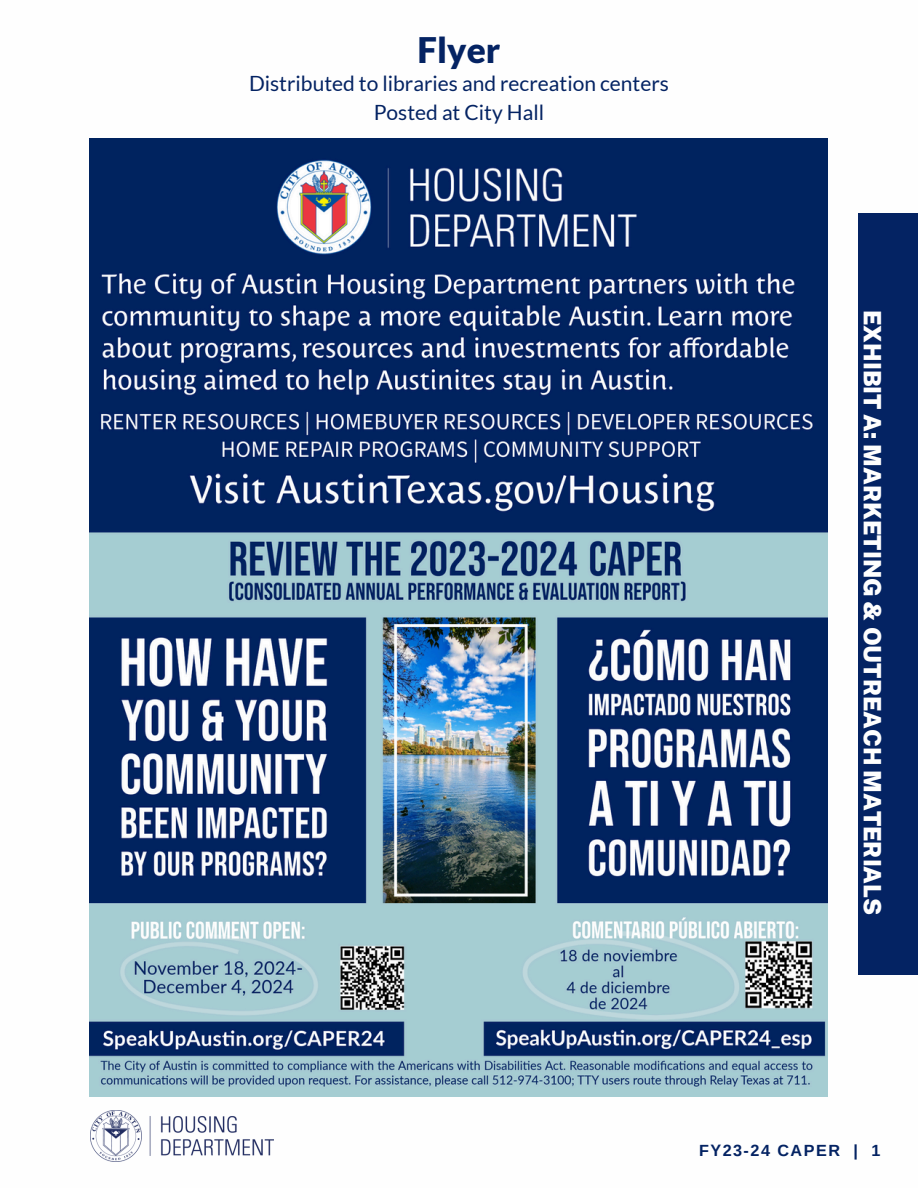
<style>
.page{position:relative;width:918px;height:1188px;background:#fff}
.page>*{position:absolute;margin:0;border:0;box-sizing:border-box;transform-origin:0 0}
.t1{font:900 35.25px "Lato";color:#042363}
.t2{font:900 24px "Public Sans";color:#fefefe}
.t3{font:21px/29.2px "Lato";color:#042363;text-align:center}
.t4{font:700 16.2px "Arimo";letter-spacing:.09em;color:#042363}
</style>
<div class="page">
<div style="left:858px;top:213px;width:60px;height:762px;background:#042363"></div>
<img style="left:90px;top:1110px;width:184px;height:52px">
<img style="left:90px;top:138px;width:738px;height:959px">
<h2 class="t1" style="left:418px;top:29px;width:84px">Flyer</h2>
<p class="t3" style="left:249px;top:68px;width:421px">Distributed to libraries and recreation centers<br>Posted at City Hall</p>
<h1 class="t2" style="left:887px;top:310px;width:607px;rotate:90deg">EXHIBIT A: MARKETING &amp; OUTREACH MATERIALS</h1>
<h3 class="t4" style="left:699px;top:1142px;width:183px">FY23-24 CAPER | 1</h3>
</div>
